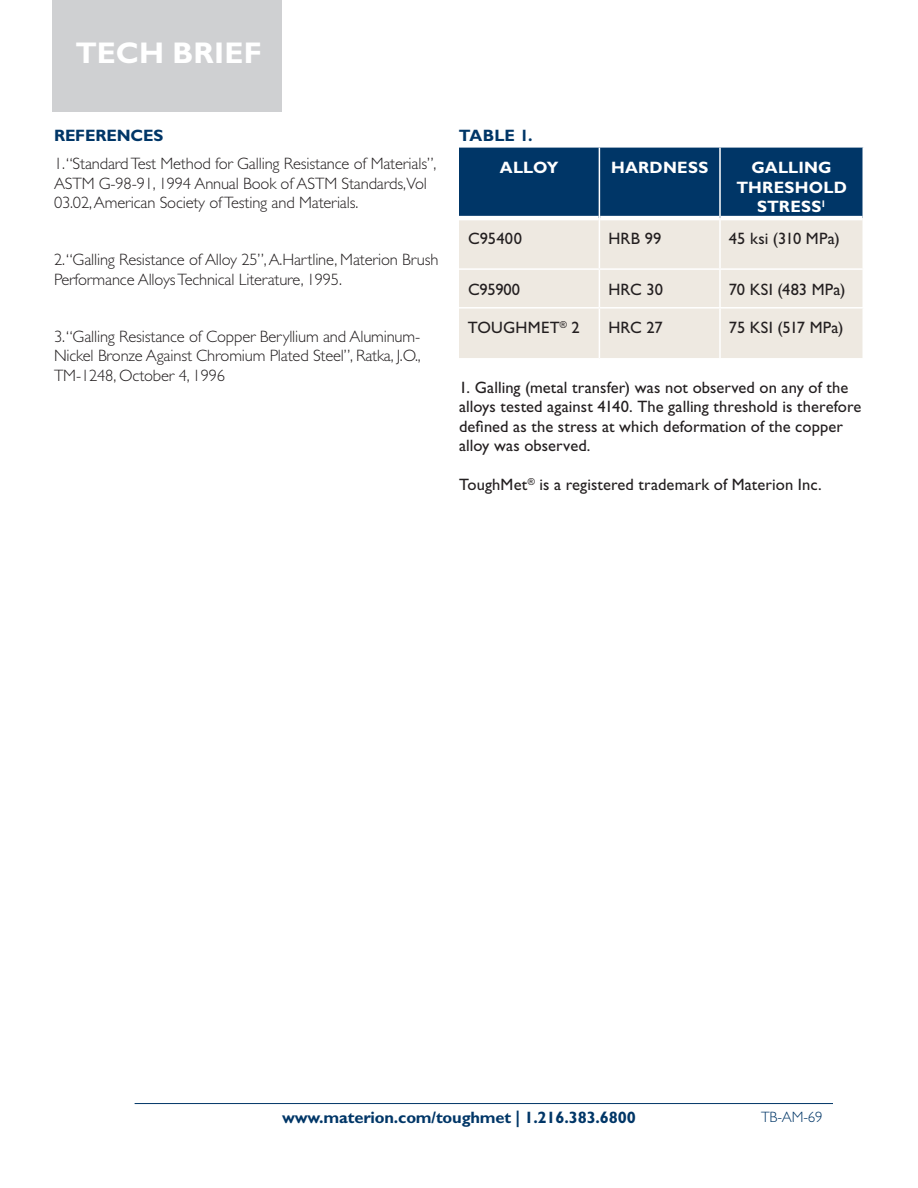
<style>
.page{position:relative;width:918px;height:1188px;background:#fff}
.page>*{position:absolute;margin:0;border:0;box-sizing:border-box;transform-origin:0 0}
.t1{font:700 30px "Gill Sans Std";letter-spacing:.01em;color:#fff}
.Body_Copy{font:300 16.5px/19.5px "Gill Sans Std";letter-spacing:-.01em;color:#231f20}
.Table_Headline{font:16.5px/19.5px "Gill Sans Std";letter-spacing:.005em;color:#231f20}
.Body_Copy-2{font:700 16.5px "Gill Sans Std";letter-spacing:-.01em;color:#003667}
.Table_Headline-2{font:700 16.5px/19.5px "Gill Sans Std";letter-spacing:.015em;color:#fff;text-align:center}
.Table_Copy{font:16.5px "Gill Sans Std";letter-spacing:.01em;color:#231f20}
.Table_Headline-3{font:700 16.5px "Gill Sans Std";letter-spacing:.005em;color:#003667}
.Body_Copy-3{font:300 15px "Gill Sans Std";color:#003667}
</style>
<div class="page">
<div style="left:52px;top:0;width:230px;height:112px;background:#cfd0d2"></div>
<hr style="left:135px;top:1103px;width:698px;height:1px;background:#003667">
<div style="left:459px;top:148px;width:403px;height:68px;background:#003667"></div>
<div style="left:459px;top:220px;width:403px;height:138px;background:#eee9e1"></div>
<hr style="left:459px;top:268px;width:140px;height:2px;background:#fff">
<hr style="left:599px;top:268px;width:121px;height:2px;background:#fff">
<hr style="left:720px;top:268px;width:144px;height:2px;background:#fff">
<hr style="left:599px;top:148px;width:1px;height:70px;background:#fff">
<hr style="left:719px;top:148px;width:2px;height:70px;background:#fff">
<hr style="left:599px;top:218px;width:1px;height:50px;background:#fff">
<hr style="left:719px;top:218px;width:2px;height:50px;background:#fff">
<hr style="left:599px;top:270px;width:1px;height:37px;background:#fff">
<hr style="left:719px;top:270px;width:2px;height:37px;background:#fff">
<hr style="left:459px;top:307px;width:140px;height:2px;background:#fff">
<hr style="left:599px;top:307px;width:121px;height:2px;background:#fff">
<hr style="left:720px;top:307px;width:144px;height:2px;background:#fff">
<hr style="left:599px;top:309px;width:1px;height:49px;background:#fff">
<hr style="left:719px;top:309px;width:2px;height:49px;background:#fff">
<p class="t1" style="left:75px;top:35px;width:188px">TECH BRIEF</p>
<p class="Body_Copy-2" style="left:54px;top:126px;width:111px">REFERENCES</p>
<p class="Body_Copy" style="left:54px;top:154px;width:384px">1. “Standard Test Method for Galling Resistance of Materials”,<br>ASTM G-98-91, 1994 Annual Book of ASTM Standards,Vol<br>03.02, American Society of Testing and Materials.</p>
<p class="Body_Copy" style="left:54px;top:250px;width:386px">2. “Galling Resistance of Alloy 25”, A.Hartline, Materion Brush<br>Performance Alloys Technical Literature, 1995.</p>
<p class="Body_Copy" style="left:54px;top:327px;width:368px;text-align:justify">3. “Galling Resistance of Copper Beryllium and Aluminum-Nickel Bronze Against Chromium Plated Steel”, Ratka, J.O., TM-1248, October 4, 1996</p>
<p class="Table_Headline-3" style="left:459px;top:126px;width:75px">TABLE 1.</p>
<p class="Table_Headline-2" style="left:500px;top:158px;width:60px">ALLOY</p>
<p class="Table_Headline-2" style="left:611px;top:158px;width:99px">HARDNESS</p>
<p class="Table_Headline-2" style="left:736px;top:158px;width:112px">GALLING<br>THRESHOLD<br>STRESS<sup>1</sup></p>
<p class="Table_Copy" style="left:468px;top:229px;width:56px">C95400</p>
<p class="Table_Copy" style="left:608px;top:229px;width:54px">HRB 99</p>
<p class="Table_Copy" style="left:729px;top:229px;width:112px">45 ksi (310 MPa)</p>
<p class="Table_Headline" style="left:468px;top:279px;width:53px">C95900</p>
<p class="Table_Headline" style="left:608px;top:279px;width:56px">HRC 30</p>
<p class="Table_Headline" style="left:729px;top:279px;width:118px">70 KSI (483 MPa)</p>
<p class="Table_Headline" style="left:468px;top:318px;width:113px">TOUGHMET<sup>®</sup> 2</p>
<p class="Table_Headline" style="left:608px;top:318px;width:56px">HRC 27</p>
<p class="Table_Headline" style="left:729px;top:318px;width:116px">75 KSI (517 MPa)</p>
<p class="Table_Headline" style="left:459px;top:377px;width:404px">1. Galling (metal transfer) was not observed on any of the alloys tested against 4140. The galling threshold is therefore defined as the stress at which deformation of the copper alloy was observed.</p>
<p class="Table_Headline" style="left:459px;top:475px;width:364px">ToughMet<sup>®</sup> is a registered trademark of Materion Inc.</p>
<p class="Body_Copy-2" style="left:282px;top:1108px;width:355px">www.materion.com/toughmet | 1.216.383.6800</p>
<p class="Body_Copy-3" style="left:761px;top:1109px;width:63px">TB-AM-69</p>
</div>
